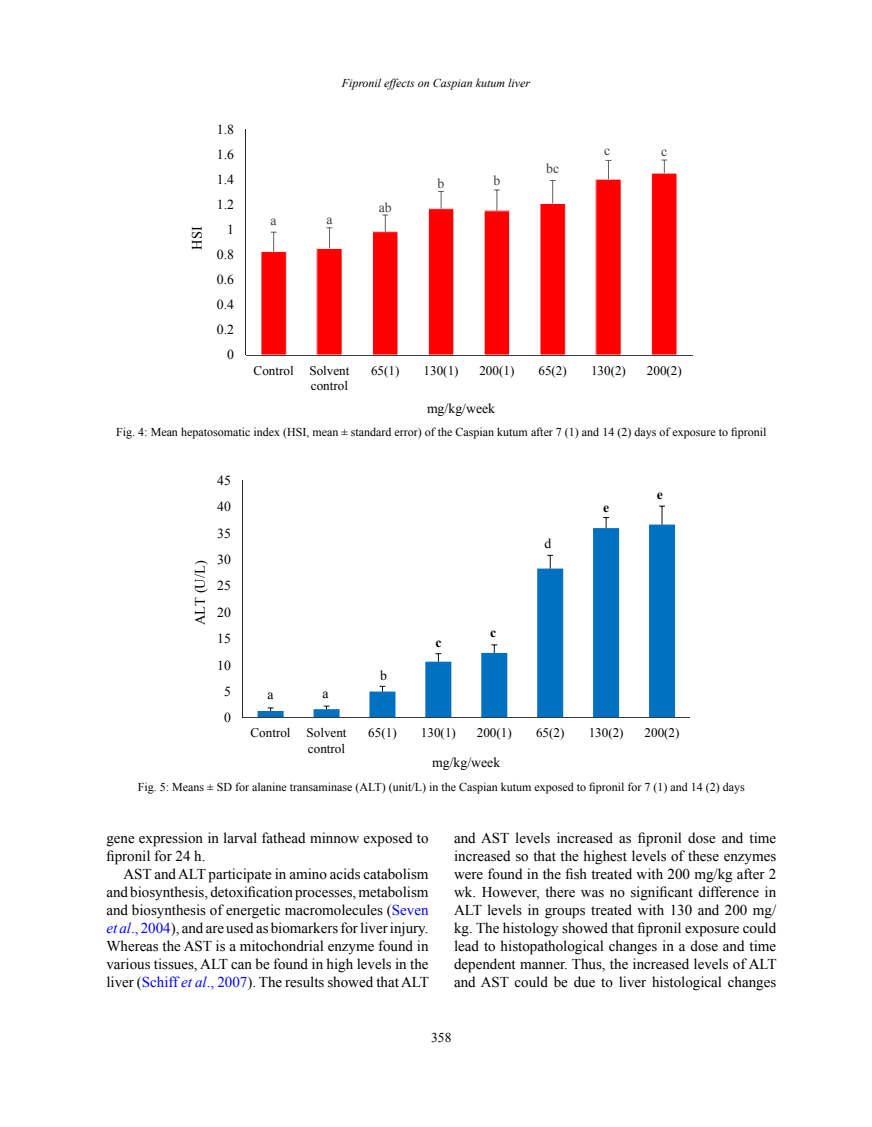
<style>
.page{position:relative;width:872px;height:1127px;background:#fff}
.page>*{position:absolute;margin:0;border:0;box-sizing:border-box;transform-origin:0 0}
.t1{font:15px/18px "Times New Roman";color:#000;text-align:justify}
.t2{font:14.4px "Times New Roman";color:#000}
.t3{font:13.8px "Times New Roman";color:#000}
.t4{font:13.8px "Times New Roman";color:#404040}
.t5{font:700 13.8px "Times New Roman";color:#000}
.t6{font:13.5px "Times New Roman";color:#000}
.t7{font:13.05px/15.1px "Times New Roman";color:#000;text-align:right}
.t8{font:12px "Times New Roman";color:#000}
.t9{font:italic 12px "Times New Roman";color:#000}
.s1{color:#00f}
.s2{font-style:italic;color:#00f}
</style>
<div class="page">
<svg style="left:261px;top:232px;width:26px;height:123px;background:#fd3434"></svg>
<svg style="left:316px;top:227px;width:26px;height:128px"></svg>
<svg style="left:372px;top:215px;width:26px;height:140px;background:#fe2b2b"></svg>
<svg style="left:428px;top:191px;width:26px;height:164px;background:#fe2929"></svg>
<svg style="left:484px;top:189px;width:26px;height:166px;background:#fe2e2e"></svg>
<svg style="left:540px;top:180px;width:26px;height:175px;background:#fe2e2e"></svg>
<svg style="left:595px;top:160px;width:26px;height:195px;background:#fe2424"></svg>
<svg style="left:651px;top:160px;width:26px;height:195px;background:#fe1e1e"></svg>
<hr style="left:245px;top:129px;width:1px;height:226px;background:#262626">
<hr style="left:246px;top:355px;width:446px;height:1px;background:#404040">
<svg style="left:258px;top:524px;width:417px;height:193px"></svg>
<svg style="left:268px;top:707px;width:5px;height:4px"></svg>
<svg style="left:324px;top:705px;width:5px;height:4px"></svg>
<svg style="left:379px;top:686px;width:6px;height:5px"></svg>
<svg style="left:435px;top:653px;width:6px;height:9px"></svg>
<svg style="left:491px;top:644px;width:6px;height:9px"></svg>
<svg style="left:547px;top:555px;width:6px;height:13px"></svg>
<svg style="left:603px;top:517px;width:6px;height:11px"></svg>
<svg style="left:659px;top:506px;width:6px;height:18px"></svg>
<hr style="left:242px;top:481px;width:1px;height:237px;background:#262626">
<hr style="left:243px;top:717px;width:446px;height:1px;background:#3b3838">
<p class="t2" style="left:187px;top:250px;width:25px;rotate:-90deg">HSI</p>
<p class="t3" style="left:217px;top:119px;width:19px">1.8</p>
<p class="t3" style="left:217px;top:144px;width:19px">1.6</p>
<p class="t3" style="left:217px;top:169px;width:19px">1.4</p>
<p class="t3" style="left:217px;top:194px;width:19px">1.2</p>
<p class="t3" style="left:227px;top:219px;width:8px">1</p>
<p class="t3" style="left:217px;top:245px;width:19px">0.8</p>
<p class="t3" style="left:217px;top:270px;width:19px">0.6</p>
<p class="t3" style="left:217px;top:295px;width:19px">0.4</p>
<p class="t3" style="left:217px;top:320px;width:19px">0.2</p>
<p class="t3" style="left:227px;top:345px;width:8px">0</p>
<p class="t9" style="left:342px;top:75px;width:190px">Fipronil effects on Caspian kutum liver</p>
<p class="t4" style="left:271px;top:211px;width:8px">a</p>
<p class="t4" style="left:326px;top:209px;width:8px">a</p>
<p class="t4" style="left:379px;top:198px;width:15px">ab</p>
<p class="t4" style="left:437px;top:174px;width:8px">b</p>
<p class="t4" style="left:493px;top:171px;width:8px">b</p>
<p class="t4" style="left:546px;top:159px;width:15px">bc</p>
<p class="t4" style="left:604px;top:141px;width:8px">c</p>
<p class="t4" style="left:661px;top:141px;width:8px">c</p>
<p class="t7" style="left:254px;top:362px;width:97px">Control Solvent control</p>
<p class="t7" style="left:371px;top:362px;width:30px">65(1)</p>
<p class="t7" style="left:423px;top:362px;width:36px">130(1)</p>
<p class="t7" style="left:479px;top:362px;width:36px">200(1)</p>
<p class="t7" style="left:538px;top:362px;width:30px">65(2)</p>
<p class="t7" style="left:591px;top:362px;width:36px">130(2)</p>
<p class="t7" style="left:647px;top:362px;width:36px">200(2)</p>
<p class="t3" style="left:427px;top:399px;width:70px">mg/kg/week</p>
<p class="t8" style="left:116px;top:423px;width:651px">Fig. 4: Mean hepatosomatic index (HSI, mean ± standard error) of the Caspian kutum after 7 (1) and 14 (2) days of exposure to fipronil</p>
<p class="t2" style="left:190px;top:625px;width:66px;rotate:-90deg">ALT (U/L)</p>
<p class="t3" style="left:217px;top:471px;width:15px">45</p>
<p class="t3" style="left:217px;top:497px;width:15px">40</p>
<p class="t3" style="left:217px;top:523px;width:15px">35</p>
<p class="t3" style="left:217px;top:550px;width:15px">30</p>
<p class="t3" style="left:217px;top:576px;width:15px">25</p>
<p class="t3" style="left:217px;top:602px;width:15px">20</p>
<p class="t3" style="left:217px;top:629px;width:15px">15</p>
<p class="t3" style="left:217px;top:655px;width:15px">10</p>
<p class="t3" style="left:224px;top:681px;width:8px">5</p>
<p class="t3" style="left:224px;top:708px;width:8px">0</p>
<p class="t3" style="left:267px;top:685px;width:8px">a</p>
<p class="t3" style="left:322px;top:683px;width:8px">a</p>
<p class="t3" style="left:380px;top:665px;width:8px">b</p>
<p class="t5" style="left:435px;top:633px;width:8px">c</p>
<p class="t5" style="left:490px;top:623px;width:8px">c</p>
<p class="t3" style="left:544px;top:534px;width:8px">d</p>
<p class="t5" style="left:603px;top:497px;width:8px">e</p>
<p class="t5" style="left:657px;top:485px;width:8px">e</p>
<p class="t7" style="left:251px;top:725px;width:97px">Control Solvent control</p>
<p class="t7" style="left:368px;top:725px;width:30px">65(1)</p>
<p class="t7" style="left:421px;top:725px;width:36px">130(1)</p>
<p class="t7" style="left:477px;top:725px;width:36px">200(1)</p>
<p class="t7" style="left:536px;top:725px;width:30px">65(2)</p>
<p class="t7" style="left:588px;top:725px;width:36px">130(2)</p>
<p class="t7" style="left:644px;top:725px;width:36px">200(2)</p>
<p class="t3" style="left:432px;top:752px;width:69px">mg/kg/week</p>
<p class="t8" style="left:138px;top:778px;width:608px">Fig. 5: Means ± SD for alanine transaminase (ALT) (unit/L) in the Caspian kutum exposed to fipronil for 7 (1) and 14 (2) days</p>
<p class="t1" style="left:106px;top:828px;width:324px">gene expression in larval fathead minnow exposed to fipronil for 24 h.</p>
<p class="t1" style="left:106px;top:864px;width:324px;text-indent:17px">AST and ALT participate in amino acids catabolism and biosynthesis, detoxification processes, metabolism and biosynthesis of energetic macromolecules (<span class="s1">Seven </span><span class="s2">et al</span><span class="s1">., 2004</span>), and are used as biomarkers for liver injury.<br>Whereas the AST is a mitochondrial enzyme found in various tissues, ALT can be found in high levels in the liver (<span class="s1">Schiff</span> <span class="s2">et al</span><span class="s1">., 2007</span>). The results showed that ALT</p>
<p class="t1" style="left:454px;top:828px;width:324px">and AST levels increased as fipronil dose and time increased so that the highest levels of these enzymes were found in the fish treated with 200 mg/kg after 2 wk. However, there was no significant difference in ALT levels in groups treated with 130 and 200 mg/ kg. The histology showed that fipronil exposure could lead to histopathological changes in a dose and time dependent manner. Thus, the increased levels of ALT and AST could be due to liver histological changes</p>
<p class="t6" style="left:431px;top:1028px;width:22px">358</p>
</div>
